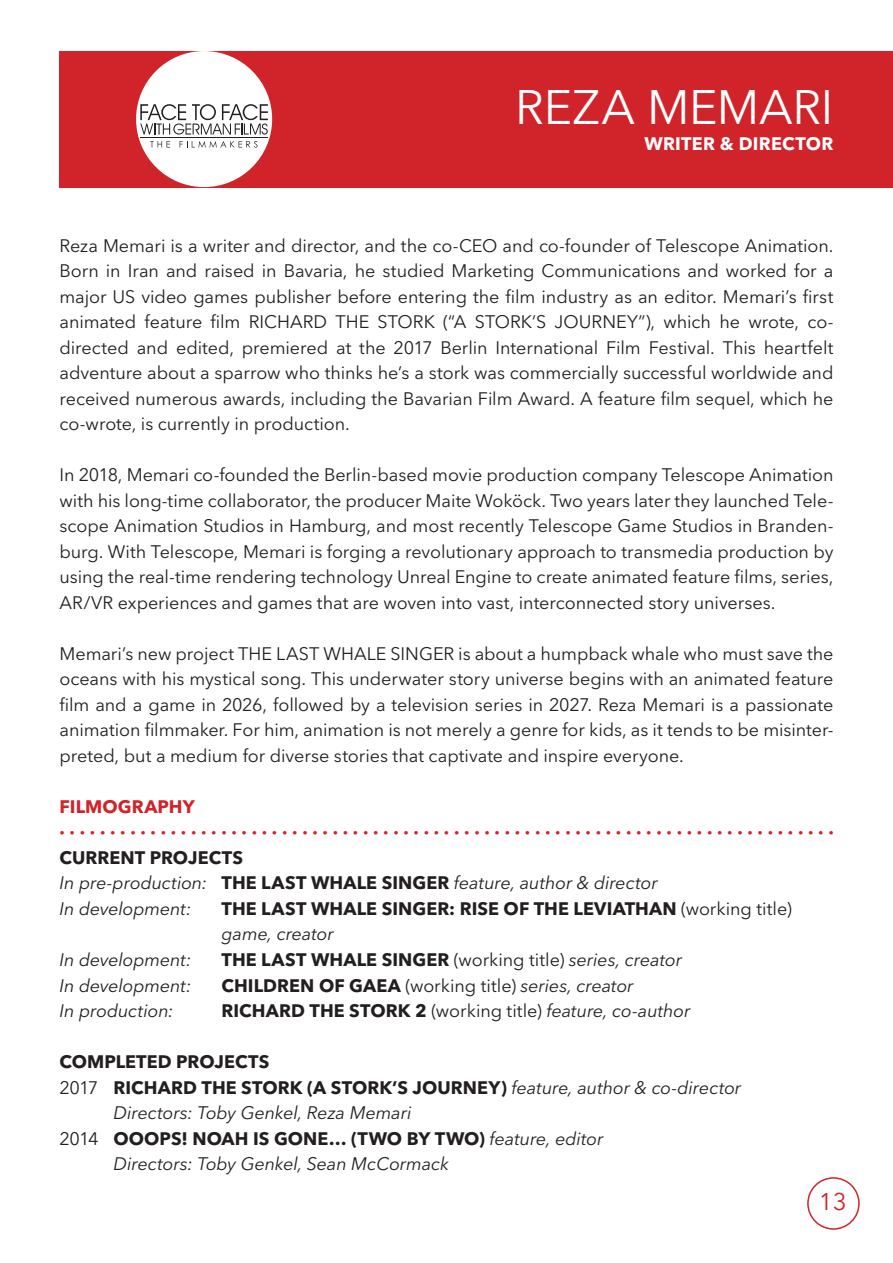
<style>
.page{position:relative;width:893px;height:1263px;background:#fff}
.page>*{position:absolute;margin:0;border:0;box-sizing:border-box;transform-origin:0 0}
.t1{font:48px "Avenir Next LT Pro";color:#fff}
.t2{font:24px "Avenir Next LT Pro";color:#d1232a}
.t3{font:18px/25.5px "Avenir Next LT Pro";letter-spacing:-.005em;color:#231f20;text-align:justify}
.t4{font:700 18px/25.5px "Avenir Next LT Pro";letter-spacing:.005em;color:#231f20}
.t5{font:italic 18px/25.5px "Avenir Next LT Pro";letter-spacing:-.005em;color:#231f20}
.t6{font:700 18px/25.5px "Avenir Next LT Pro";letter-spacing:.005em;color:#d1232a}
.t7{font:700 18px "Avenir Next LT Pro";letter-spacing:.015em;color:#fff}
.s1{font-weight:700;font-style:normal}
.s2{font-weight:400}
.s3{font-weight:400;font-style:italic}
.s4{font-style:normal}
</style>
<div class="page">
<div style="left:60px;top:51px;width:833px;height:136px;background:#d1232a"></div>
<div style="left:136px;top:51px;width:136px;height:136px;background:#fff;border-radius:50%"></div>
<div style="left:807px;top:1177px;width:53px;height:53px;border:2px solid #d1232a;border-radius:50%"></div>
<svg style="left:150px;top:141px;width:20px;height:6px"></svg>
<svg style="left:180px;top:141px;width:78px;height:7px"></svg>
<svg style="left:140px;top:104px;width:128px;height:31px"></svg>
<hr style="left:140px;top:138px;width:128px;height:1px;background:#231f20">
<h1 class="t1" style="left:515px;top:79px;width:320px">REZA MEMARI</h1>
<p class="t7" style="left:644px;top:133px;width:191px">WRITER &amp; DIRECTOR</p>
<p class="t3" style="left:60px;top:233px;width:775px">Reza Memari is a writer and director, and the co-CEO and co-founder of Telescope Animation.<br>Born in Iran and raised in Bavaria, he studied Marketing Communications and worked for a major US video games publisher before entering the film industry as an editor. Memari’s first animated feature film RICHARD THE STORK (“A STORK’S JOURNEY”), which he wrote, co&shy;directed and edited, premiered at the 2017 Berlin International Film Festival. This heartfelt adventure about a sparrow who thinks he’s a stork was commercially successful worldwide and received numerous awards, including the Bavarian Film Award. A feature film sequel, which he co-wrote, is currently in production.</p>
<p class="t3" style="left:60px;top:462px;width:775px">In 2018, Memari co-founded the Berlin-based movie production company Telescope Animation with his long-time collaborator, the producer Maite Woköck. Two years later they launched Tele&shy;scope Animation Studios in Hamburg, and most recently Telescope Game Studios in Branden&shy;burg. With Telescope, Memari is forging a revolutionary approach to transmedia production by using the real-time rendering technology Unreal Engine to create animated feature films, series, AR/VR experiences and games that are woven into vast, interconnected story universes.</p>
<p class="t3" style="left:60px;top:641px;width:775px">Memari’s new project THE LAST WHALE SINGER is about a humpback whale who must save the oceans with his mystical song. This underwater story universe begins with an animated feature film and a game in 2026, followed by a television series in 2027. Reza Memari is a passionate animation filmmaker. For him, animation is not merely a genre for kids, as it tends to be misinter&shy;preted, but a medium for diverse stories that captivate and inspire everyone.</p>
<p class="t6" style="left:60px;top:794px;width:776px">FILMOGRAPHY<br>· · · · · · · · · · · · · · · · · · · · · · · · · · · · · · · · · · · · · · · · · · · · · · · · · · · · · · · · · · · · · · · · · · · · · · · · · · · · ·</p>
<p class="t5" style="left:60px;top:845px;width:600px"><span class="s1">CURRENT PROJECTS<br></span>In pre-production: <span class="s1">THE LAST WHALE SINGER</span> feature, author &amp; director<br>In development:</p>
<p class="t4" style="left:222px;top:896px;width:572px">THE LAST WHALE SINGER: RISE OF THE LEVIATHAN <span class="s2">(working title) </span><span class="s3">game, creator</span></p>
<p class="t5" style="left:60px;top:947px;width:133px">In development:</p>
<p class="t4" style="left:222px;top:947px;width:462px">THE LAST WHALE SINGER <span class="s2">(working title)</span> <span class="s3">series, creator</span></p>
<p class="t5" style="left:60px;top:972px;width:133px">In development:</p>
<p class="t4" style="left:222px;top:972px;width:413px">CHILDREN OF GAEA <span class="s2">(working title)</span> <span class="s3">series, creator</span></p>
<p class="t5" style="left:60px;top:998px;width:115px">In production:</p>
<p class="t5" style="left:222px;top:998px;width:470px"><span class="s1">RICHARD THE STORK 2</span> <span class="s4">(working title)</span> feature, co-author</p>
<p class="t4" style="left:60px;top:1049px;width:211px">COMPLETED PROJECTS</p>
<p class="t4" style="left:60px;top:1074px;width:683px"><span class="s2">2017</span> RICHARD THE STORK (A STORK’S JOURNEY) <span class="s3">feature, author &amp; co-director</span></p>
<p class="t5" style="left:114px;top:1100px;width:299px">Directors: Toby Genkel, Reza Memari</p>
<p class="t4" style="left:60px;top:1125px;width:545px"><span class="s2">2014</span> OOOPS! NOAH IS GONE… (TWO BY TWO) <span class="s3">feature, editor</span></p>
<p class="t5" style="left:114px;top:1151px;width:337px">Directors: Toby Genkel, Sean McCormack</p>
<h2 class="t2" style="left:819px;top:1187px;width:29px">13</h2>
</div>
